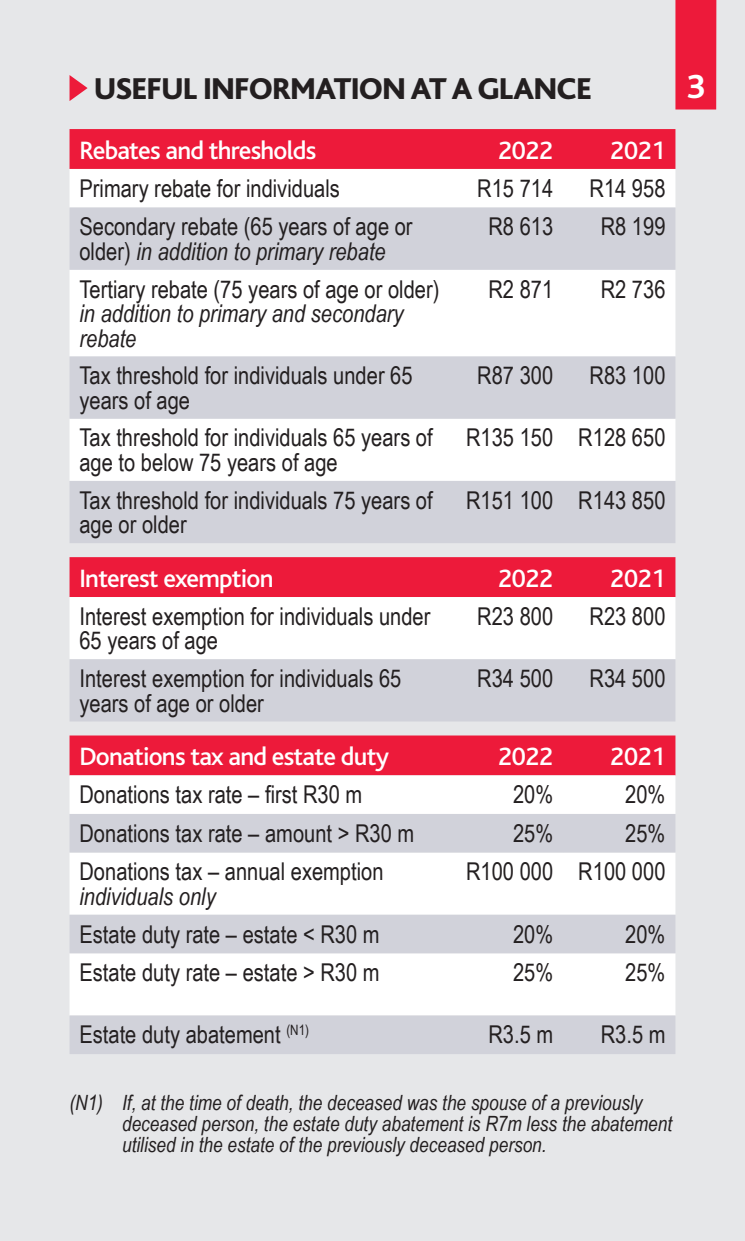
<style>
.page{position:relative;width:745px;height:1241px;background:#fff}
.page>*{position:absolute;margin:0;border:0;box-sizing:border-box;transform-origin:0 0}
.t1{font:700 35px "Bliss Icelandic";color:#fff}
.t2{font:800 31.5px "Bliss Icelandic";letter-spacing:-.01em;color:#231f20}
.t3{font:500 26.25px "Bliss Icelandic";letter-spacing:-.03em;color:#fff}
.t4{font:24.5px/24.5px "Arial Narrow";color:#231f20}
.t5{font:italic 24.5px/24.5px "Arial Narrow";color:#231f20}
.t6{font:italic 21px/21px "Arial Narrow";color:#231f20}
.s1{font-style:italic}
</style>
<div class="page">
<div style="left:0;top:0;width:744px;height:1240px;background:#e6e7e9"></div>
<svg style="left:69px;top:75px;width:18px;height:26px"></svg>
<div style="left:69px;top:129px;width:606px;height:40px;background:#ed1a3a"></div>
<div style="left:69px;top:169px;width:606px;height:38px;background:#fff"></div>
<svg style="left:69px;top:208px;width:606px;height:335px;background:#e5e5ea"></svg>
<div style="left:69px;top:557px;width:606px;height:40px;background:#ed1a3a"></div>
<div style="left:69px;top:597px;width:606px;height:62px;background:#fff"></div>
<div style="left:70px;top:659px;width:605px;height:62px;background:#d1d2da"></div>
<div style="left:69px;top:735px;width:606px;height:40px;background:#ed1a3a"></div>
<div style="left:69px;top:775px;width:606px;height:38px;background:#fff"></div>
<svg style="left:69px;top:813px;width:606px;height:240px;background:#e8e9ed"></svg>
<div style="left:675px;top:0;width:41px;height:109px;background:#ed1a3a"></div>
<p class="t2" style="left:94px;top:72px;width:498px">USEFUL INFORMATION AT A GLANCE</p>
<p class="t3" style="left:79px;top:137px;width:238px">Rebates and thresholds</p>
<p class="t3" style="left:497px;top:137px;width:57px">2022</p>
<p class="t3" style="left:610px;top:137px;width:57px">2021</p>
<p class="t4" style="left:79px;top:175px;width:262px">Primary rebate for individuals</p>
<p class="t4" style="left:477px;top:175px;width:77px">R15 714</p>
<p class="t4" style="left:589px;top:175px;width:77px">R14 958</p>
<p class="t4" style="left:79px;top:213px;width:334px">Secondary rebate (65 years of age or older) <span class="s1">in addition to primary rebate</span></p>
<p class="t4" style="left:488px;top:213px;width:66px">R8 613</p>
<p class="t4" style="left:600px;top:213px;width:66px">R8 199</p>
<p class="t4" style="left:79px;top:276px;width:361px">Tertiary rebate (75 years of age or older)</p>
<p class="t5" style="left:79px;top:300px;width:325px">in addition to primary and secondary rebate</p>
<p class="t4" style="left:488px;top:276px;width:66px">R2 871</p>
<p class="t4" style="left:600px;top:276px;width:66px">R2 736</p>
<p class="t4" style="left:79px;top:362px;width:334px">Tax threshold for individuals under 65 years of age</p>
<p class="t4" style="left:477px;top:362px;width:77px">R87 300</p>
<p class="t4" style="left:589px;top:362px;width:77px">R83 100</p>
<p class="t4" style="left:79px;top:424px;width:354px">Tax threshold for individuals 65 years of age to below 75 years of age</p>
<p class="t4" style="left:465px;top:424px;width:201px">R135 150 R128 650</p>
<p class="t4" style="left:79px;top:487px;width:354px">Tax threshold for individuals 75 years of age or older</p>
<p class="t4" style="left:465px;top:487px;width:201px">R151 100 R143 850</p>
<p class="t3" style="left:79px;top:564px;width:195px">Interest exemption</p>
<p class="t3" style="left:497px;top:564px;width:57px">2022</p>
<p class="t3" style="left:610px;top:564px;width:57px">2021</p>
<p class="t4" style="left:79px;top:603px;width:352px">Interest exemption for individuals under<br>65 years of age</p>
<p class="t4" style="left:477px;top:603px;width:77px">R23 800</p>
<p class="t4" style="left:589px;top:603px;width:77px">R23 800</p>
<p class="t4" style="left:79px;top:665px;width:323px">Interest exemption for individuals 65 years of age or older</p>
<p class="t4" style="left:477px;top:665px;width:77px">R34 500</p>
<p class="t4" style="left:589px;top:665px;width:77px">R34 500</p>
<p class="t3" style="left:79px;top:743px;width:311px">Donations tax and estate duty</p>
<p class="t3" style="left:497px;top:743px;width:57px">2022</p>
<p class="t3" style="left:610px;top:743px;width:57px">2021</p>
<p class="t4" style="left:79px;top:781px;width:284px">Donations tax rate – first R30 m</p>
<p class="t4" style="left:512px;top:781px;width:42px">20%</p>
<p class="t4" style="left:625px;top:781px;width:42px">20%</p>
<p class="t4" style="left:79px;top:819px;width:336px">Donations tax rate – amount &gt; R30 m</p>
<p class="t4" style="left:512px;top:819px;width:42px">25%</p>
<p class="t4" style="left:625px;top:819px;width:42px">25%</p>
<p class="t4" style="left:79px;top:858px;width:305px">Donations tax – annual exemption</p>
<p class="t5" style="left:79px;top:883px;width:138px">individuals only</p>
<p class="t4" style="left:465px;top:858px;width:201px">R100 000 R100 000</p>
<p class="t4" style="left:79px;top:920px;width:301px">Estate duty rate – estate &lt; R30 m</p>
<p class="t4" style="left:512px;top:920px;width:42px">20%</p>
<p class="t4" style="left:625px;top:920px;width:42px">20%</p>
<p class="t4" style="left:79px;top:959px;width:301px">Estate duty rate – estate &gt; R30 m</p>
<p class="t4" style="left:512px;top:959px;width:42px">25%</p>
<p class="t4" style="left:625px;top:959px;width:42px">25%</p>
<p class="t4" style="left:79px;top:1021px;width:231px">Estate duty abatement <sup>(N1)</sup></p>
<p class="t4" style="left:488px;top:1021px;width:66px">R3.5 m</p>
<p class="t4" style="left:600px;top:1021px;width:66px">R3.5 m</p>
<h1 class="t1" style="left:686px;top:68px;width:20px">3</h1>
<p class="t6" style="left:122px;top:1091px;width:551px;text-indent:-52px">(N1) If, at the time of death, the deceased was the spouse of a previously deceased person, the estate duty abatement is R7m less the abatement utilised in the estate of the previously deceased person.</p>
</div>
